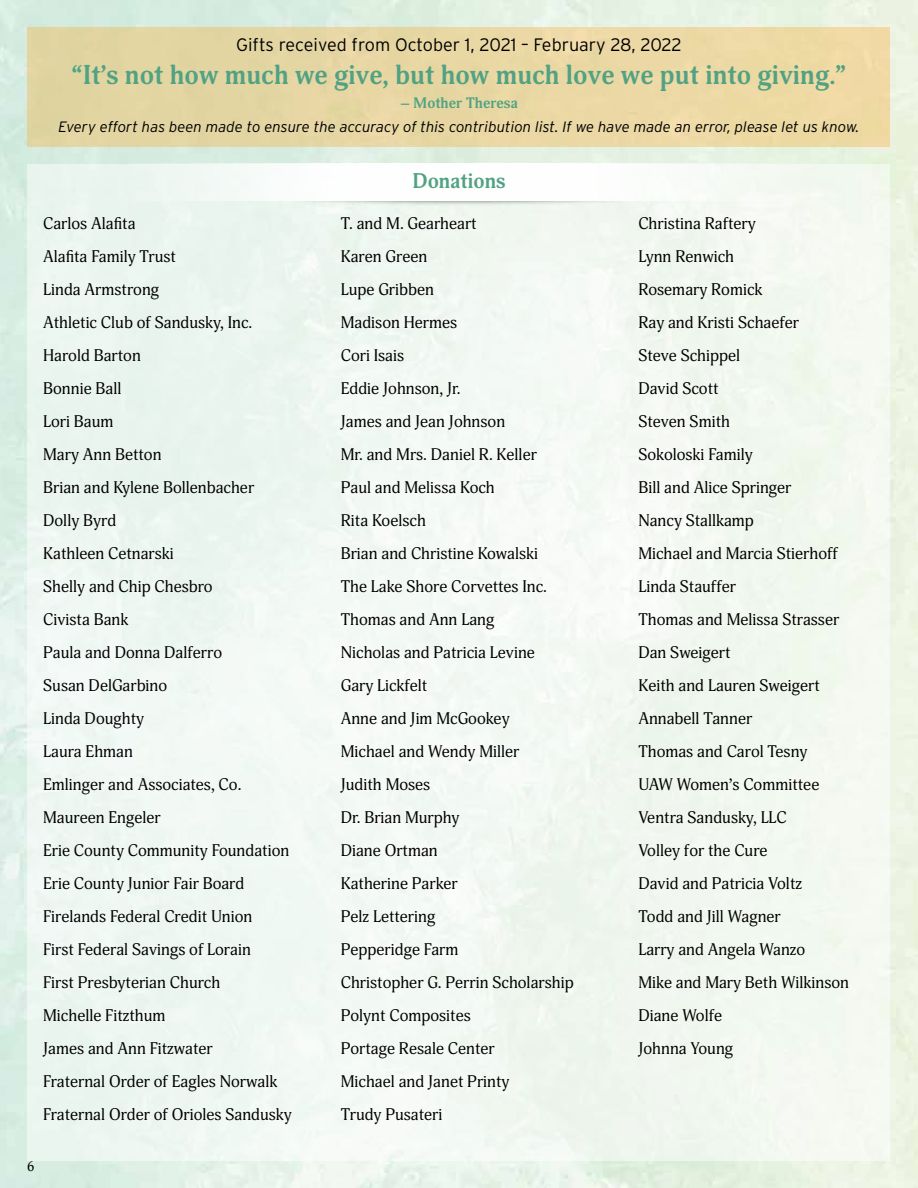
<style>
.page{position:relative;width:918px;height:1188px;background:#fff}
.page>*{position:absolute;margin:0;border:0;box-sizing:border-box;transform-origin:0 0}
.t1{font:700 27px "Adonis";color:#51a283}
.t2{font:700 21px "Adonis";color:#51a283}
.t3{font:300 18px "Interstate";color:#000}
.t4{font:16.5px/33px "Adonis";color:#000}
.t5{font:italic 300 15px "Interstate";color:#000}
.t6{font:700 15px "Adonis";color:#51a283}
.t7{font:13.5px "Adonis";color:#000}
</style>
<div class="page">
<img style="left:0;top:0;width:918px;height:1188px">
<div style="left:28px;top:164px;width:862px;height:996px;background:#f1f8f1"></div>
<div style="left:28px;top:28px;width:862px;height:119px;background:#e9d7a3"></div>
<img style="left:27px;top:163px;width:864px;height:38px">
<p class="t3" style="left:236px;top:34px;width:447px">Gifts received from October 1, 2021 – February 28, 2022</p>
<h1 class="t1" style="left:72px;top:59px;width:776px">“It’s not how much we give, but how much love we put into giving.”</h1>
<p class="t6" style="left:400px;top:94px;width:119px">– Mother Theresa</p>
<p class="t5" style="left:59px;top:118px;width:802px">Every effort has been made to ensure the accuracy of this contribution list. If we have made an error, please let us know.</p>
<p class="t2" style="left:412px;top:169px;width:95px">Donations</p>
<p class="t4" style="left:43px;top:207px;width:250px">Carlos Alafita<br>Alafita Family Trust<br>Linda Armstrong<br>Athletic Club of Sandusky, Inc.<br>Harold Barton<br>Bonnie Ball<br>Lori Baum<br>Mary Ann Betton<br>Brian and Kylene Bollenbacher<br>Dolly Byrd<br>Kathleen Cetnarski<br>Shelly and Chip Chesbro<br>Civista Bank<br>Paula and Donna Dalferro<br>Susan DelGarbino<br>Linda Doughty<br>Laura Ehman<br>Emlinger and Associates, Co.<br>Maureen Engeler<br>Erie County Community Foundation<br>Erie County Junior Fair Board<br>Firelands Federal Credit Union<br>First Federal Savings of Lorain<br>First Presbyterian Church<br>Michelle Fitzthum<br>James and Ann Fitzwater<br>Fraternal Order of Eagles Norwalk<br>Fraternal Order of Orioles Sandusky</p>
<p class="t4" style="left:341px;top:207px;width:234px">T. and M. Gearheart<br>Karen Green<br>Lupe Gribben<br>Madison Hermes<br>Cori Isais<br>Eddie Johnson, Jr.<br>James and Jean Johnson<br>Mr. and Mrs. Daniel R. Keller<br>Paul and Melissa Koch<br>Rita Koelsch<br>Brian and Christine Kowalski<br>The Lake Shore Corvettes Inc.<br>Thomas and Ann Lang<br>Nicholas and Patricia Levine<br>Gary Lickfelt<br>Anne and Jim McGookey<br>Michael and Wendy Miller<br>Judith Moses<br>Dr. Brian Murphy<br>Diane Ortman<br>Katherine Parker<br>Pelz Lettering<br>Pepperidge Farm<br>Christopher G. Perrin Scholarship<br>Polynt Composites<br>Portage Resale Center<br>Michael and Janet Printy<br>Trudy Pusateri</p>
<p class="t4" style="left:638px;top:207px;width:212px">Christina Raftery<br>Lynn Renwich<br>Rosemary Romick<br>Ray and Kristi Schaefer<br>Steve Schippel<br>David Scott<br>Steven Smith<br>Sokoloski Family<br>Bill and Alice Springer<br>Nancy Stallkamp<br>Michael and Marcia Stierhoff<br>Linda Stauffer<br>Thomas and Melissa Strasser<br>Dan Sweigert<br>Keith and Lauren Sweigert<br>Annabell Tanner<br>Thomas and Carol Tesny<br>UAW Women’s Committee<br>Ventra Sandusky, LLC<br>Volley for the Cure<br>David and Patricia Voltz<br>Todd and Jill Wagner<br>Larry and Angela Wanzo<br>Mike and Mary Beth Wilkinson<br>Diane Wolfe<br>Johnna Young</p>
<p class="t7" style="left:27px;top:1158px;width:9px">6</p>
</div>
